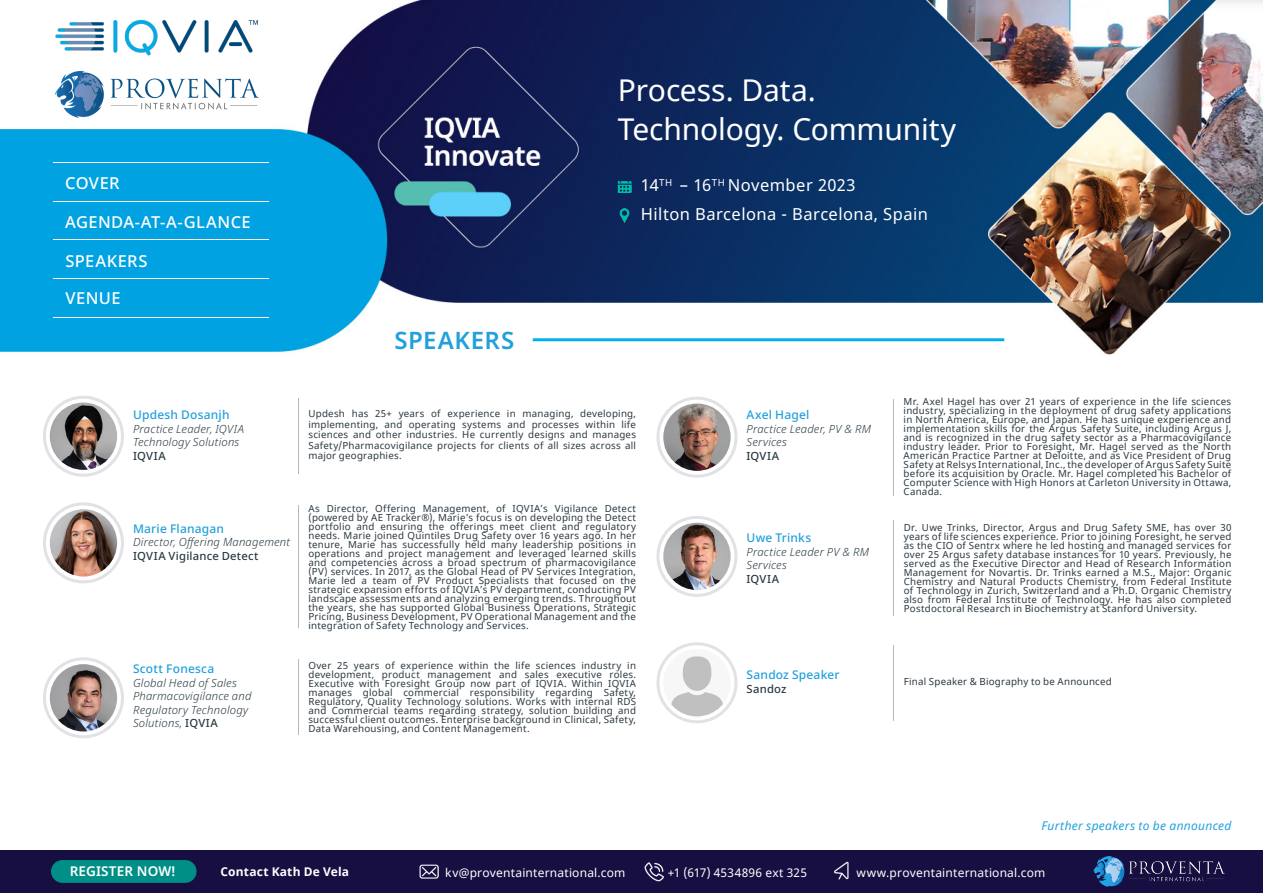
<style>
.page{position:relative;width:1263px;height:893px;background:#fff}
.page>*{position:absolute;margin:0;border:0;box-sizing:border-box;transform-origin:0 0}
.t1{font:30px "Noto Sans";letter-spacing:-.005em;color:#fff}
.t2{font:600 24px "Noto Sans";letter-spacing:.03em;color:#21a0db}
.t3{font:16.5px "Noto Sans";letter-spacing:.025em;color:#fff}
.t4{font:500 16.5px "Noto Sans";letter-spacing:.02em;color:#fff}
.t5{font:600 13.5px "Noto Sans";letter-spacing:.01em;color:#fff}
.t6{font:12px "Noto Sans";letter-spacing:.015em;color:#fff}
.t7{font:500 12px "Noto Sans";letter-spacing:.015em;color:#21a0db}
.t8{font:italic 12px "Noto Sans";letter-spacing:.025em;color:#21a0db}
.t9{font:700 12px "Noto Sans";letter-spacing:.015em;color:#fff}
.t10{font:italic 300 11.25px/13.5px "Noto Sans";letter-spacing:.015em;color:#2a3a42}
.t11{font:500 11.25px "Noto Sans";letter-spacing:.02em;color:#2a3a42}
.t12{font:9.75px/9px "Noto Sans";letter-spacing:.025em;color:#2a3a42;text-align:justify}
.s1{font-weight:500;font-style:normal}
</style>
<div class="page">
<img style="left:0;top:0;width:1263px;height:738px">
<img style="left:618px;top:180px;width:14px;height:14px">
<img style="left:618px;top:208px;width:14px;height:14px">
<hr style="left:53px;top:162px;width:216px;height:1px;background:#fff">
<hr style="left:53px;top:201px;width:216px;height:1px;background:#fff">
<hr style="left:53px;top:240px;width:216px;height:1px;background:#fff">
<hr style="left:53px;top:278px;width:216px;height:1px;background:#fff">
<hr style="left:53px;top:317px;width:216px;height:1px;background:#fff">
<div style="left:0;top:850px;width:1263px;height:43px;background:#170e42"></div>
<img style="left:1094px;top:857px;width:130px;height:29px">
<img style="left:834px;top:861px;width:15px;height:19px">
<img style="left:644px;top:862px;width:20px;height:20px">
<img style="left:419px;top:864px;width:20px;height:15px">
<div style="left:52px;top:861px;width:144px;height:21px;background:#008f86;border-radius:11px"></div>
<div style="left:51px;top:860px;width:145px;height:23px;border:1px solid #008f86;border-radius:11px"></div>
<img style="left:53px;top:15px;width:209px;height:44px">
<img style="left:56px;top:72px;width:203px;height:46px">
<hr style="left:297px;top:397px;width:4px;height:78px;background:#fff;opacity:.75">
<svg style="left:44px;top:397px;width:78px;height:78px"></svg>
<div style="left:43px;top:396px;width:81px;height:81px;border:3px solid #e2e1e6;border-radius:50%"></div>
<img style="left:49px;top:403px;width:69px;height:68px">
<div style="left:48px;top:401px;width:71px;height:70px;border:2px solid #fff;border-radius:50%"></div>
<div style="left:892px;top:643px;width:5px;height:78px;background:#fff;opacity:.75"></div>
<svg style="left:658px;top:644px;width:78px;height:78px"></svg>
<div style="left:656px;top:642px;width:81px;height:81px;border:3px solid #e2e1e6;border-radius:50%"></div>
<img style="left:662px;top:648px;width:69px;height:69px;border-radius:34px">
<div style="left:662px;top:648px;width:70px;height:70px;border:2px solid #fff;border-radius:50%"></div>
<hr style="left:297px;top:504px;width:4px;height:124px;background:#fff;opacity:.75">
<svg style="left:44px;top:504px;width:78px;height:78px"></svg>
<div style="left:43px;top:502px;width:81px;height:81px;border:3px solid #e2e1e6;border-radius:50%"></div>
<img style="left:49px;top:508px;width:69px;height:69px;border-radius:34px">
<div style="left:48px;top:508px;width:71px;height:70px;border:2px solid #fff;border-radius:50%"></div>
<div style="left:892px;top:518px;width:5px;height:99px;background:#fff;opacity:.75"></div>
<svg style="left:658px;top:517px;width:78px;height:78px"></svg>
<div style="left:656px;top:516px;width:81px;height:81px;border:3px solid #e2e1e6;border-radius:50%"></div>
<img style="left:662px;top:522px;width:69px;height:69px;border-radius:34px">
<div style="left:662px;top:521px;width:70px;height:70px;border:2px solid #fff;border-radius:50%"></div>
<hr style="left:297px;top:658px;width:4px;height:78px;background:#fff;opacity:.75">
<svg style="left:44px;top:659px;width:78px;height:78px"></svg>
<div style="left:43px;top:657px;width:81px;height:81px;border:3px solid #e2e1e6;border-radius:50%"></div>
<img style="left:49px;top:663px;width:69px;height:69px;border-radius:34px">
<div style="left:48px;top:663px;width:71px;height:70px;border:2px solid #fff;border-radius:50%"></div>
<hr style="left:892px;top:397px;width:4px;height:99px;background:#fff;opacity:.75">
<svg style="left:658px;top:398px;width:78px;height:78px"></svg>
<div style="left:656px;top:397px;width:81px;height:81px;border:3px solid #e2e1e6;border-radius:50%"></div>
<img style="left:662px;top:403px;width:69px;height:69px;border-radius:34px">
<div style="left:662px;top:402px;width:70px;height:70px;border:2px solid #fff;border-radius:50%"></div>
<div style="left:533px;top:338px;width:471px;height:3px;border:2px solid #00aeef"></div>
<p class="t4" style="left:65px;top:171px;width:56px">COVER</p>
<p class="t4" style="left:65px;top:211px;width:187px">AGENDA-AT-A-GLANCE</p>
<p class="t4" style="left:66px;top:250px;width:84px">SPEAKERS</p>
<p class="t4" style="left:66px;top:287px;width:57px">VENUE</p>
<p class="t2" style="left:394px;top:324px;width:122px">SPEAKERS</p>
<p class="t1" style="left:618px;top:70px;width:199px">Process. Data.</p>
<p class="t1" style="left:618px;top:109px;width:340px">Technology. Community</p>
<p class="t3" style="left:641px;top:174px;width:216px">14<sup>TH</sup> – 16<sup>TH</sup> November 2023</p>
<p class="t3" style="left:641px;top:202px;width:288px">Hilton Barcelona - Barcelona, Spain</p>
<p class="t7" style="left:133px;top:407px;width:98px">Updesh Dosanjh</p>
<p class="t10" style="left:133px;top:422px;width:112px">Practice Leader, IQVIA<br>Technology Solutions</p>
<p class="t11" style="left:133px;top:448px;width:34px">IQVIA</p>
<p class="t7" style="left:133px;top:520px;width:92px">Marie Flanagan</p>
<p class="t10" style="left:133px;top:536px;width:159px">Director, Offering Management</p>
<p class="t11" style="left:133px;top:548px;width:127px">IQVIA Vigilance Detect</p>
<p class="t7" style="left:133px;top:660px;width:83px">Scott Fonesca</p>
<p class="t10" style="left:133px;top:676px;width:120px">Global Head of Sales<br>Pharmacovigilance and<br>Regulatory Technology</p>
<p class="t10" style="left:133px;top:717px;width:86px">Solutions, <span class="s1">IQVIA</span></p>
<p class="t12" style="left:308px;top:409px;width:329px;line-height:10.5px">Updesh has 25+ years of experience in managing, developing, implementing, and operating systems and processes within life sciences and other industries. He currently designs and manages Safety/Pharmacovigilance projects for clients of all sizes across all major geographies.</p>
<p class="t12" style="left:308px;top:504px;width:329px">As Director, Offering Management, of IQVIA’s Vigilance Detect (powered by AE Tracker®), Marie’s focus is on developing the Detect portfolio and ensuring the offerings meet client and regulatory needs. Marie joined Quintiles Drug Safety over 16 years ago. In her tenure, Marie has successfully held many leadership positions in operations and project management and leveraged learned skills and competencies across a broad spectrum of pharmacovigilance (PV) services. In 2017, as the Global Head of PV Services Integration, Marie led a team of PV Product Specialists that focused on the strategic expansion efforts of IQVIA’s PV department, conducting PV landscape assessments and analyzing emerging trends. Throughout the years, she has supported Global Business Operations, Strategic Pricing, Business Development, PV Operational Management and the integration of Safety Technology and Services.</p>
<p class="t12" style="left:308px;top:661px;width:329px">Over 25 years of experience within the life sciences industry in development, product management and sales executive roles.<br>Executive with Foresight Group now part of IQVIA. Within IQVIA manages global commercial responsibility regarding Safety, Regulatory, Quality Technology solutions. Works with internal RDS and Commercial teams regarding strategy, solution building and successful client outcomes. Enterprise background in Clinical, Safety, Data Warehousing, and Content Management.</p>
<p class="t7" style="left:746px;top:407px;width:64px">Axel Hagel</p>
<p class="t10" style="left:746px;top:422px;width:126px">Practice Leader, PV &amp; RM<br>Services</p>
<p class="t11" style="left:746px;top:448px;width:34px">IQVIA</p>
<p class="t7" style="left:746px;top:529px;width:66px">Uwe Trinks</p>
<p class="t10" style="left:746px;top:545px;width:124px">Practice Leader PV &amp; RM<br>Services</p>
<p class="t11" style="left:746px;top:570px;width:34px">IQVIA</p>
<p class="t7" style="left:746px;top:667px;width:94px">Sandoz Speaker</p>
<p class="t11" style="left:746px;top:681px;width:41px">Sandoz</p>
<p class="t12" style="left:904px;top:398px;width:329px">Mr. Axel Hagel has over 21 years of experience in the life sciences industry, specializing in the deployment of drug safety applications in North America, Europe, and Japan. He has unique experience and implementation skills for the Argus Safety Suite, including Argus J, and is recognized in the drug safety sector as a Pharmacovigilance industry leader. Prior to Foresight, Mr. Hagel served as the North American Practice Partner at Deloitte, and as Vice President of Drug Safety at Relsys International, Inc., the developer of Argus Safety Suite before its acquisition by Oracle. Mr. Hagel completed his Bachelor of Computer Science with High Honors at Carleton University in Ottawa, Canada.</p>
<p class="t12" style="left:904px;top:523px;width:329px">Dr. Uwe Trinks, Director, Argus and Drug Safety SME, has over 30 years of life sciences experience. Prior to joining Foresight, he served as the CIO of Sentrx where he led hosting and managed services for over 25 Argus safety database instances for 10 years. Previously, he served as the Executive Director and Head of Research Information Management for Novartis. Dr. Trinks earned a M.S., Major: Organic Chemistry and Natural Products Chemistry, from Federal Institute of Technology in Zurich, Switzerland and a Ph.D. Organic Chemistry also from Federal Institute of Technology. He has also completed Postdoctoral Research in Biochemistry at Stanford University.</p>
<p class="t12" style="left:904px;top:677px;width:210px">Final Speaker &amp; Biography to be Announced</p>
<p class="t8" style="left:1041px;top:817px;width:191px">Further speakers to be announced</p>
<p class="t5" style="left:70px;top:862px;width:107px">REGISTER NOW!</p>
<p class="t9" style="left:220px;top:863px;width:130px">Contact Kath De Vela</p>
<p class="t6" style="left:445px;top:864px;width:182px">kv@proventainternational.com</p>
<p class="t6" style="left:668px;top:864px;width:141px">+1 (617) 4534896 ext 325</p>
<p class="t6" style="left:856px;top:864px;width:190px">www.proventainternational.com</p>
</div>
